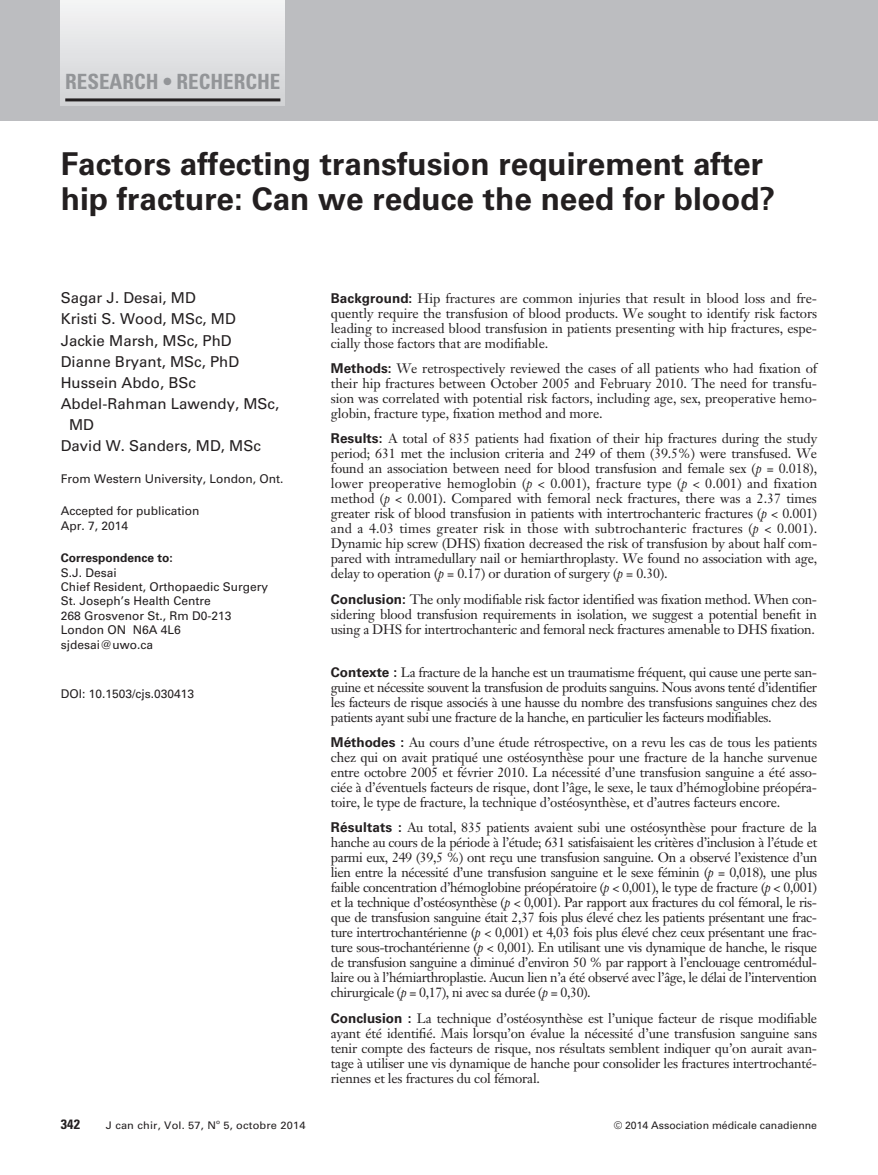
<style>
.page{position:relative;width:878px;height:1175px;background:#fff}
.page>*{position:absolute;margin:0;border:0;box-sizing:border-box;transform-origin:0 0}
.t1{font:700 31.5px/34.5px "Univers LT Std";color:#231f20}
.t2{font:700 condensed 21px "Univers LT Std";color:#939598}
.t3{font:15px "Univers LT Std";color:#231f20}
.t4{font:13.5px/15px "Janson Text LT Std";letter-spacing:-.015em;color:#231f20;text-align:justify}
.t5{font:700 condensed 13.5px "Univers LT Std";color:#231f20;scale:1.05 1}
.t6{font:12px/14.4px "Univers LT Std";color:#231f20}
.t7{font:700 12px "Univers LT Std";color:#231f20}
.t8{font:10.5px "Univers LT Std";color:#231f20}
.t9{font:10.5px "Univers LT Std";color:#231f20;scale:1.05 1}
.t10{font:6.3px "Univers LT Std";color:#231f20;scale:1.05 1}
.s1{font-family:"Univers LT Std";font-weight:700}
.s2{font-style:italic}
</style>
<div class="page">
<div style="left:0;top:0;width:877px;height:120px;background:#bcbdc0"></div>
<div style="left:61px;top:0;width:224px;height:106px;background:linear-gradient(to bottom,#f4f4f5,#d1d2d5)"></div>
<hr style="left:65px;top:98px;width:215px;height:3px;background:#231f20">
<h2 class="t2" style="left:65px;top:69px;width:216px">RESEARCH • RECHERCHE</h2>
<h1 class="t1" style="left:61px;top:147px;width:716px">Factors affecting transfusion requirement after hip fracture: Can we reduce the need for blood?</h1>
<p class="t3" style="left:61px;top:289px;width:137px">Sagar J. Desai, MD</p>
<p class="t3" style="left:61px;top:310px;width:177px">Kristi S. Wood, MSc, MD</p>
<p class="t3" style="left:61px;top:331px;width:172px">Jackie Marsh, MSc, PhD</p>
<p class="t3" style="left:61px;top:352px;width:180px">Dianne Bryant, MSc, PhD</p>
<p class="t3" style="left:61px;top:373px;width:137px">Hussein Abdo, BSc</p>
<p class="t3" style="left:61px;top:394px;width:220px">Abdel-Rahman Lawendy, MSc,</p>
<p class="t3" style="left:69px;top:415px;width:26px">MD</p>
<p class="t3" style="left:61px;top:436px;width:202px">David W. Sanders, MD, MSc</p>
<p class="t6" style="left:61px;top:471px;width:224px">From Western University, London, Ont.</p>
<p class="t6" style="left:61px;top:504px;width:140px">Accepted for publication<br>Apr. 7, 2014</p>
<p class="t7" style="left:61px;top:551px;width:114px">Correspondence to:</p>
<p class="t6" style="left:61px;top:565px;width:209px">S.J. Desai<br>Chief Resident, Orthopaedic Surgery<br>St. Joseph’s Health Centre<br>268 Grosvenor St., Rm D0-213<br>London ON N6A 4L6 sjdesai@uwo.ca</p>
<p class="t6" style="left:61px;top:686px;width:135px">DOI: 10.1503/cjs.030413</p>
<p class="t4" style="left:331px;top:290px;width:487px"><span class="s1">Background:</span> Hip fractures are common injuries that result in blood loss and fre&shy;quently require the transfusion of blood products. We sought to identify risk factors leading to increased blood transfusion in patients presenting with hip fractures, espe&shy;cially those factors that are modifiable.</p>
<p class="t4" style="left:331px;top:361px;width:488px"><span class="s1">Methods:</span> We retrospectively reviewed the cases of all patients who had fixation of their hip fractures between October 2005 and February 2010. The need for transfu&shy;sion was correlated with potential risk factors, including age, sex, preoperative hemo&shy;globin, fracture type, fixation method and more.</p>
<p class="t4" style="left:331px;top:431px;width:488px"><span class="s1">Results:</span> A total of 835 patients had fixation of their hip fractures during the study period; 631 met the inclusion criteria and 249 of them (39.5%) were transfused. We found an association between need for blood transfusion and female sex (<span class="s2">p</span> = 0.018), lower preoperative hemoglobin (<span class="s2">p</span> &lt; 0.001), fracture type (<span class="s2">p</span> &lt; 0.001) and fixation method (<span class="s2">p</span> &lt; 0.001). Compared with femoral neck fractures, there was a 2.37 times greater risk of blood transfusion in patients with intertrochanteric fractures (<span class="s2">p</span> &lt; 0.001) and a 4.03 times greater risk in those with subtrochanteric fractures (<span class="s2">p</span> &lt; 0.001).<br>Dynamic hip screw (DHS) fixation decreased the risk of transfusion by about half com&shy;pared with intramedullary nail or hemiarthroplasty. We found no association with age, delay to operation (<span class="s2">p</span> = 0.17) or duration of surgery (<span class="s2">p</span> = 0.30).</p>
<p class="t4" style="left:331px;top:591px;width:487px"><span class="s1">Conclusion:</span> The only modifiable risk factor identified was fixation method. When con&shy;sidering blood transfusion requirements in isolation, we suggest a potential benefit in using a DHS for intertrochanteric and femoral neck fractures amenable to DHS fixation.</p>
<p class="t4" style="left:331px;top:664px;width:488px"><span class="s1">Contexte :</span> La fracture de la hanche est un traumatisme fréquent, qui cause une perte san&shy;guine et nécessite souvent la transfusion de produits sanguins. Nous avons tenté d’identifier les facteurs de risque associés à une hausse du nombre des transfusions sanguines chez des patients ayant subi une fracture de la hanche, en particulier les facteurs modifiables.</p>
<p class="t4" style="left:331px;top:734px;width:488px"><span class="s1">Méthodes :</span> Au cours d’une étude rétrospective, on a revu les cas de tous les patients chez qui on avait pratiqué une ostéosynthèse pour une fracture de la hanche survenue entre octobre 2005 et février 2010. La nécessité d’une transfusion sanguine a été asso&shy;ciée à d’éventuels facteurs de risque, dont l’âge, le sexe, le taux d’hémoglobine préopéra&shy;toire, le type de fracture, la technique d’ostéosynthèse, et d’autres facteurs encore.</p>
<p class="t4" style="left:331px;top:820px;width:488px"><span class="s1">Résultats :</span> Au total, 835 patients avaient subi une ostéosynthèse pour fracture de la hanche au cours de la période à l’étude; 631 satisfaisaient les critères d’inclusion à l’étude et parmi eux, 249 (39,5 %) ont reçu une transfusion sanguine. On a observé l’existence d’un lien entre la nécessité d’une transfusion sanguine et le sexe féminin (<span class="s2">p</span> = 0,018), une plus faible concentration d’hémoglobine préopératoire (<span class="s2">p</span> &lt; 0,001), le type de fracture (<span class="s2">p</span> &lt; 0,001) et la technique d’ostéosynthèse (<span class="s2">p</span> &lt; 0,001). Par rapport aux fractures du col fémoral, le ris&shy;que de transfusion sanguine était 2,37 fois plus élevé chez les patients présentant une frac&shy;ture intertrochantérienne (<span class="s2">p</span> &lt; 0,001) et 4,03 fois plus élevé chez ceux présentant une frac&shy;ture sous-trochantérienne (<span class="s2">p</span> &lt; 0,001). En utilisant une vis dynamique de hanche, le risque de transfusion sanguine a diminué d’environ 50 % par rapport à l’enclouage centromédul&shy;laire ou à l’hémiarthroplastie. Aucun lien n’a été observé avec l’âge, le délai de l’intervention chirurgicale (<span class="s2">p</span> = 0,17), ni avec sa durée (<span class="s2">p</span> = 0,30).</p>
<p class="t4" style="left:331px;top:1010px;width:488px"><span class="s1">Conclusion :</span> La technique d’ostéosynthèse est l’unique facteur de risque modifiable ayant été identifié. Mais lorsqu’on évalue la nécessité d’une transfusion sanguine sans tenir compte des facteurs de risque, nos résultats semblent indiquer qu’on aurait avan&shy;tage à utiliser une vis dynamique de hanche pour consolider les fractures intertrochanté&shy;riennes et les fractures du col fémoral.</p>
<p class="t5" style="left:61px;top:1116px;width:20px">342</p>
<p class="t9" style="left:106px;top:1119px;width:106px">J can chir, Vol. 57, N</p>
<p class="t10" style="left:216px;top:1117px;width:5px">o</p>
<p class="t9" style="left:223px;top:1119px;width:80px">5, octobre 2014</p>
<p class="t8" style="left:613px;top:1119px;width:205px">© 2014 Association médicale canadienne</p>
</div>
